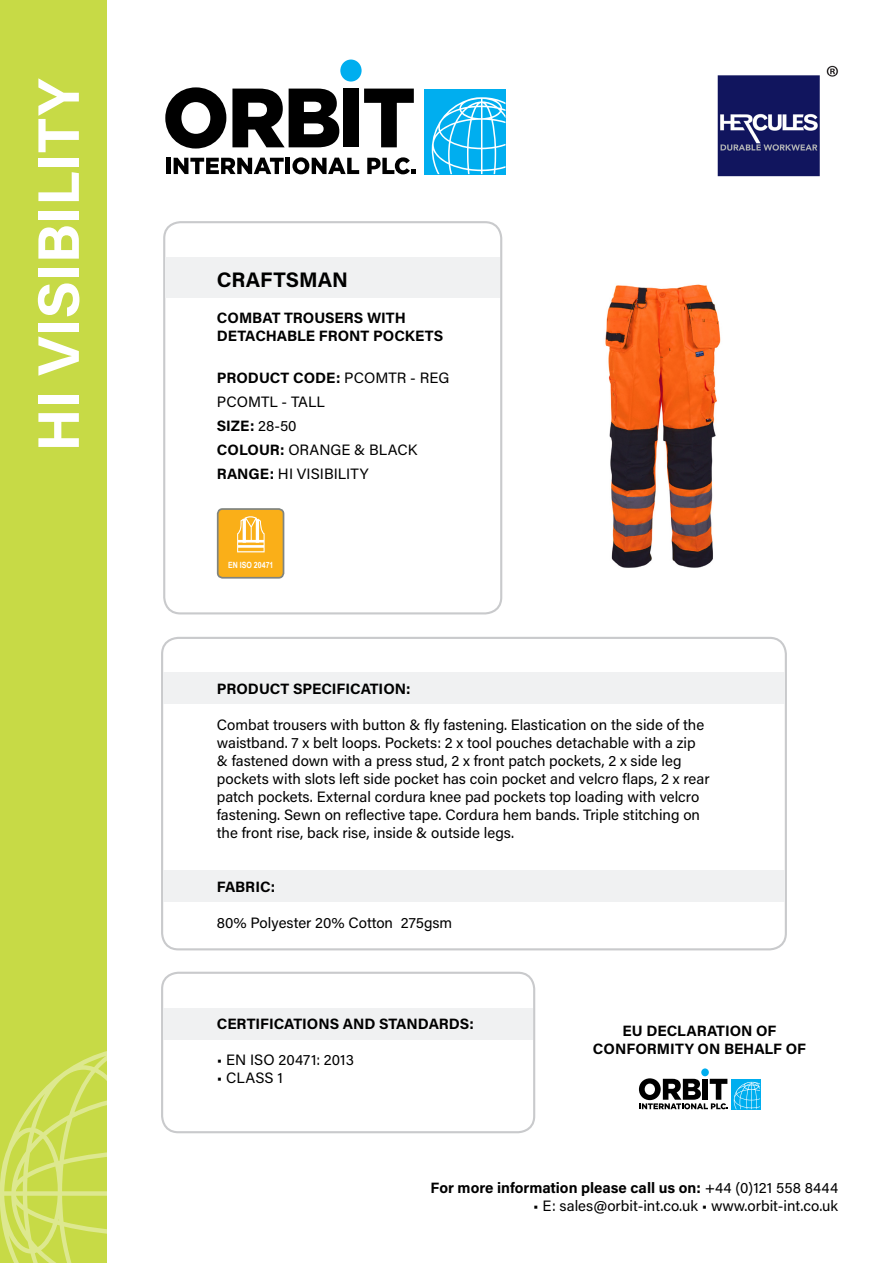
<style>
.page{position:relative;width:893px;height:1263px;background:#fff}
.page>*{position:absolute;margin:0;border:0;box-sizing:border-box;transform-origin:0 0}
.t1{font:700 58.65px "Acumin Pro";color:#fff}
.t2{font:700 21px "Acumin Pro";color:#000}
.t3{font:15px/18px "Acumin Pro";color:#000}
.t4{font:700 15px/18px "Acumin Pro";color:#000}
.t5{font:700 8.55px "Arial Narrow";color:#fff}
.s1{font-weight:400}
.s2{font-weight:700}
</style>
<div class="page">
<div style="left:161px;top:972px;width:374px;height:161px;border:2px solid #c9cacc;border-radius:16px"></div>
<div style="left:0;top:0;width:106px;height:1263px;background:#c7da46"></div>
<svg style="left:0;top:1051px;width:106px;height:212px"></svg>
<div style="left:163px;top:221px;width:339px;height:393px;border:2px solid #c9cacc;border-radius:16px"></div>
<img style="left:605px;top:284px;width:116px;height:284px">
<div style="left:424px;top:89px;width:81px;height:85px;background:#00aeef"></div>
<svg style="left:165px;top:87px;width:61px;height:62px"></svg>
<svg style="left:232px;top:89px;width:107px;height:58px"></svg>
<div style="left:343px;top:89px;width:16px;height:58px;background:#000"></div>
<svg style="left:364px;top:89px;width:50px;height:58px"></svg>
<div style="left:340px;top:60px;width:22px;height:22px;background:#00aeef;border-radius:50%"></div>
<div style="left:166px;top:158px;width:5px;height:16px;background:#000"></div>
<svg style="left:174px;top:158px;width:110px;height:16px"></svg>
<hr style="left:286px;top:158px;width:4px;height:16px;background:#000">
<svg style="left:292px;top:157px;width:67px;height:17px"></svg>
<svg style="left:367px;top:157px;width:49px;height:17px"></svg>
<svg style="left:432px;top:97px;width:73px;height:77px"></svg>
<div style="left:161px;top:637px;width:626px;height:313px;border:2px solid #c9cacc;border-radius:16px"></div>
<div style="left:165px;top:257px;width:335px;height:41px;background:#f0f1f2"></div>
<div style="left:163px;top:672px;width:622px;height:31px;background:#f0f1f2"></div>
<div style="left:163px;top:1008px;width:370px;height:31px;background:#f0f1f2"></div>
<div style="left:163px;top:870px;width:622px;height:31px;background:#f0f1f2"></div>
<img style="left:717px;top:65px;width:122px;height:112px">
<div style="left:218px;top:509px;width:65px;height:69px;background:#faaf18;border-radius:5px"></div>
<div style="left:217px;top:508px;width:67px;height:71px;border:2px solid #7f8480;border-radius:5px"></div>
<svg style="left:237px;top:516px;width:28px;height:36px"></svg>
<div style="left:731px;top:1079px;width:29px;height:30px;background:#00aeef"></div>
<div style="left:701px;top:1068px;width:8px;height:8px;background:#00aeef;border-radius:50%"></div>
<svg style="left:639px;top:1078px;width:89px;height:31px"></svg>
<svg style="left:734px;top:1082px;width:26px;height:27px"></svg>
<p class="t1" style="left:17px;top:452px;width:375px;rotate:-90deg">HI VISIBILITY</p>
<p class="t2" style="left:217px;top:264px;width:133px">CRAFTSMAN</p>
<p class="t4" style="left:217px;top:308px;width:228px">COMBAT TROUSERS WITH<br>DETACHABLE FRONT POCKETS</p>
<p class="t4" style="left:217px;top:368px;width:234px">PRODUCT CODE: <span class="s1">PCOMTR - REG</span></p>
<p class="t3" style="left:217px;top:392px;width:109px">PCOMTL - TALL</p>
<p class="t4" style="left:217px;top:416px;width:81px">SIZE: <span class="s1">28-50</span></p>
<p class="t3" style="left:217px;top:440px;width:202px"><span class="s2">COLOUR:</span> ORANGE &amp; BLACK</p>
<p class="t3" style="left:217px;top:464px;width:153px"><span class="s2">RANGE:</span> HI VISIBILITY</p>
<p class="t5" style="left:228px;top:558px;width:47px">EN ISO 20471</p>
<p class="t4" style="left:217px;top:679px;width:195px">PRODUCT SPECIFICATION:</p>
<p class="t3" style="left:217px;top:715px;width:494px">Combat trousers with button &amp; fly fastening. Elastication on the side of the waistband. 7 x belt loops. Pockets: 2 x tool pouches detachable with a zip &amp; fastened down with a press stud, 2 x front patch pockets, 2 x side leg pockets with slots left side pocket has coin pocket and velcro flaps, 2 x rear patch pockets. External cordura knee pad pockets top loading with velcro fastening. Sewn on reflective tape. Cordura hem bands. Triple stitching on the front rise, back rise, inside &amp; outside legs.</p>
<p class="t4" style="left:217px;top:877px;width:60px">FABRIC:</p>
<p class="t3" style="left:217px;top:913px;width:237px">80% Polyester 20% Cotton 275gsm</p>
<p class="t4" style="left:217px;top:1014px;width:259px">CERTIFICATIONS AND STANDARDS:</p>
<p class="t3" style="left:217px;top:1050px;width:139px">• EN ISO 20471: 2013</p>
<p class="t3" style="left:217px;top:1068px;width:68px">• CLASS 1</p>
<p class="t4" style="left:593px;top:1021px;width:215px;text-align:center">EU DECLARATION OF<br>CONFORMITY ON BEHALF OF</p>
<p class="t4" style="left:431px;top:1178px;width:409px">For more information please call us on: <span class="s1">+44 (0)121 558 8444</span></p>
<p class="t3" style="left:533px;top:1196px;width:307px">• E: sales@orbit-int.co.uk • www.orbit-int.co.uk</p>
</div>
